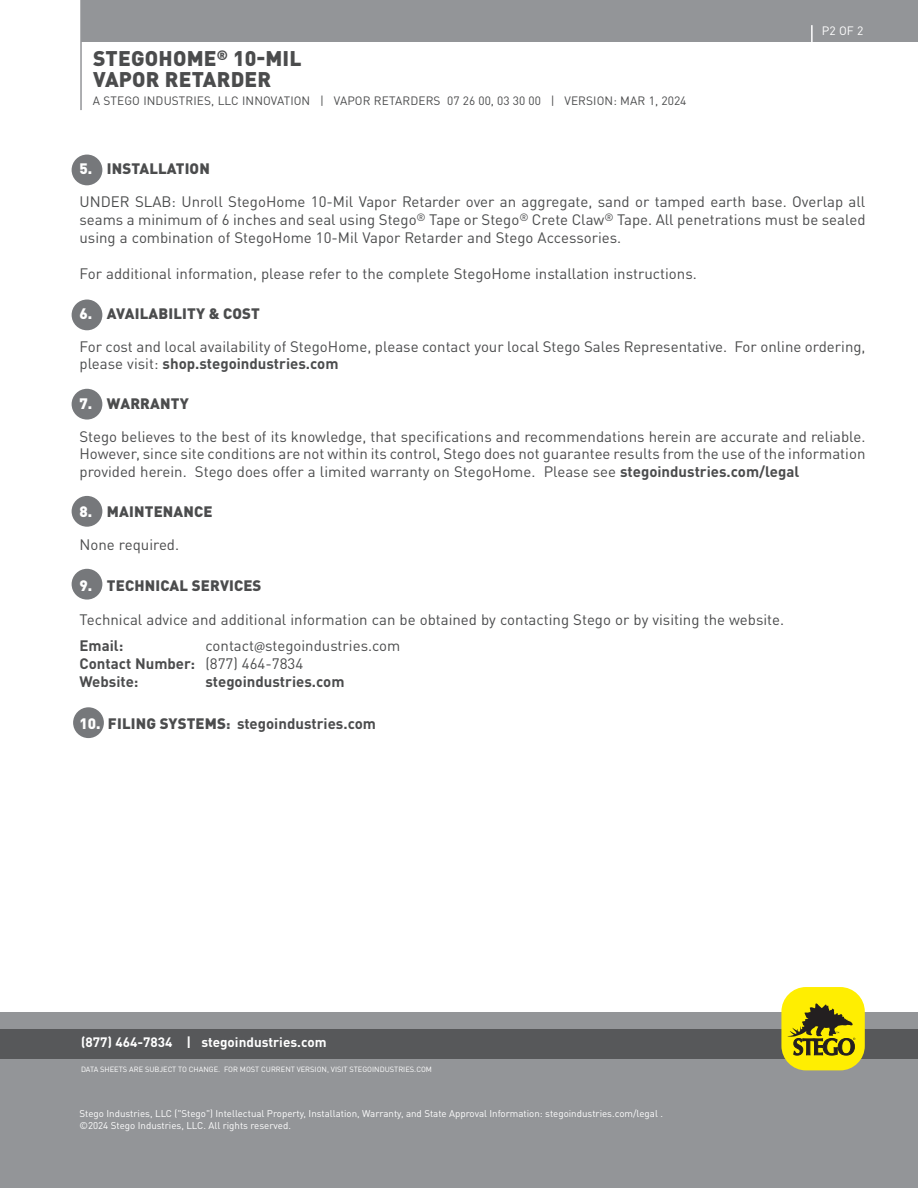
<style>
.page{position:relative;width:918px;height:1188px;background:#fff}
.page>*{position:absolute;margin:0;border:0;box-sizing:border-box;transform-origin:0 0}
.t1{font:900 21px "DINOT";letter-spacing:.01em;color:#4b4c4d}
.Body_Text{font:15px/18px "DINOT";color:#4b4c4d}
.t2{font:700 15px "DINOT";color:#4b4c4d}
.t3{font:900 15px "DINOT";letter-spacing:.01em;color:#4b4c4d}
.t4{font:700 13.5px "DINOT";color:#fff}
.t5{font:12px "DINOT";letter-spacing:.01em;color:#4b4c4d}
.t6{font:12px "DINOT";color:#fff}
.t7{font:9.75px "DINOT";color:#fff}
.t8{font:7.5px "DINOT";color:#fff}
.s1{color:#fff}
.s2{font-weight:700}
.s3{font-family:"Myriad Pro"}
.s4{font-weight:400}
.s5{font-weight:900;color:#fff}
.s6{font-weight:900}
.s7{font-weight:900;font-size:13.5px}
</style>
<div class="page">
<div style="left:0;top:1013px;width:918px;height:175px;background:#939598"></div>
<div style="left:0;top:1029px;width:918px;height:30px;background:#57585a"></div>
<div style="left:81px;top:0;width:837px;height:42px;background:#939598"></div>
<hr style="left:80px;top:0;width:2px;height:110px;background:#939598">
<svg style="left:811px;top:25px;width:2px;height:17px"></svg>
<div style="left:72px;top:155px;width:30px;height:30px;background:#76787b;border-radius:50%"></div>
<div style="left:72px;top:569px;width:30px;height:31px;background:#76787b;border-radius:50%"></div>
<div style="left:73px;top:707px;width:31px;height:31px;background:#76787b;border-radius:50%"></div>
<div style="left:72px;top:496px;width:30px;height:31px;background:#76787b;border-radius:50%"></div>
<div style="left:72px;top:300px;width:30px;height:30px;background:#76787b;border-radius:50%"></div>
<div style="left:72px;top:389px;width:30px;height:31px;background:#76787b;border-radius:50%"></div>
<div style="left:784px;top:990px;width:78px;height:77px;background:#ffee01;border-radius:22px"></div>
<div style="left:781px;top:987px;width:84px;height:83px;border:6px solid #ffee01;border-radius:22px"></div>
<svg style="left:787px;top:1003px;width:68px;height:52px"></svg>
<p class="t1" style="left:93px;top:42px;width:210px">STEGOHOME<sup>®</sup> 10-MIL</p>
<p class="t1" style="left:93px;top:63px;width:180px">VAPOR RETARDER</p>
<p class="t5" style="left:93px;top:91px;width:595px">A STEGO INDUSTRIES, LLC INNOVATION | VAPOR RETARDERS 07 26 00, 03 30 00 | VERSION: MAR 1, 2024</p>
<p class="t6" style="left:822px;top:21px;width:43px">P2 OF 2</p>
<p class="t3" style="left:80px;top:156px;width:132px"><span class="s1">5.</span> INSTALLATION</p>
<p class="Body_Text" style="left:80px;top:191px;width:788px;text-align:justify">UNDER SLAB: Unroll StegoHome 10-Mil Vapor Retarder over an aggregate, sand or tamped earth base. Overlap all seams a minimum of 6 inches and seal using Stego<sup>®</sup> Tape or Stego<sup>®</sup> Crete Claw<sup>®</sup> Tape. All penetrations must be sealed using a combination of StegoHome 10-Mil Vapor Retarder and Stego Accessories.</p>
<p class="Body_Text" style="left:80px;top:263px;width:619px">For additional information, please refer to the complete StegoHome installation instructions.</p>
<p class="t3" style="left:80px;top:302px;width:182px"><span class="s1">6.</span> AVAILABILITY &amp; COST</p>
<p class="Body_Text" style="left:80px;top:337px;width:788px;line-height:16.5px">For cost and local availability of StegoHome, please contact your local Stego Sales Representative. For online ordering, please visit: <span class="s2">shop.stegoindustries.com</span></p>
<p class="t3" style="left:80px;top:392px;width:111px"><span class="s1">7.</span> WARRANTY</p>
<p class="Body_Text" style="left:80px;top:427px;width:788px;line-height:16.5px">Stego believes to the best of its knowledge, that specifications and recommendations herein are accurate and reliable.<br>However, since site conditions are not within its control, Stego does not guarantee results from the use of the information</p>
<p class="Body_Text" style="left:80px;top:461px;width:721px">provided herein. Stego does offer a limited warranty on StegoHome. Please see <span class="s2">stegoindustries.com/legal</span></p>
<p class="t3" style="left:80px;top:500px;width:135px"><span class="s1">8.</span> MAINTENANCE</p>
<p class="Body_Text" style="left:80px;top:535px;width:101px">None required.</p>
<p class="t3" style="left:80px;top:573px;width:184px"><span class="s1">9.</span> TECHNICAL SERVICES</p>
<p class="Body_Text" style="left:80px;top:610px;width:706px">Technical advice and additional information can be obtained by contacting Stego or by visiting the website.</p>
<p class="t2" style="left:80px;top:634px;width:45px">Email:</p>
<p class="Body_Text" style="left:206px;top:635px;width:196px">contact<span class="s3">@</span>stegoindustries.com</p>
<p class="t2" style="left:80px;top:652px;width:225px">Contact Number: <span class="s4">(877) 464-7834</span></p>
<p class="t2" style="left:80px;top:670px;width:61px">Website:</p>
<p class="t2" style="left:206px;top:670px;width:140px">stegoindustries.com</p>
<p class="t2" style="left:80px;top:712px;width:298px"><span class="s5">10.</span> <span class="s6">FILING SYSTEMS</span><span class="s7">:</span> stegoindustries.com</p>
<p class="t4" style="left:81px;top:1031px;width:247px">(877) 464-7834 | stegoindustries.com</p>
<p class="t8" style="left:81px;top:1063px;width:353px">DATA SHEETS ARE SUBJECT TO CHANGE. FOR MOST CURRENT VERSION, VISIT STEGOINDUSTRIES.COM</p>
<p class="t7" style="left:80px;top:1106px;width:585px">Stego Industries, LLC ("Stego") Intellectual Property, Installation, Warranty, and State Approval Information: stegoindustries.com/legal .</p>
<p class="t7" style="left:80px;top:1118px;width:213px">©2024 Stego Industries, LLC. All rights reserved.</p>
</div>
